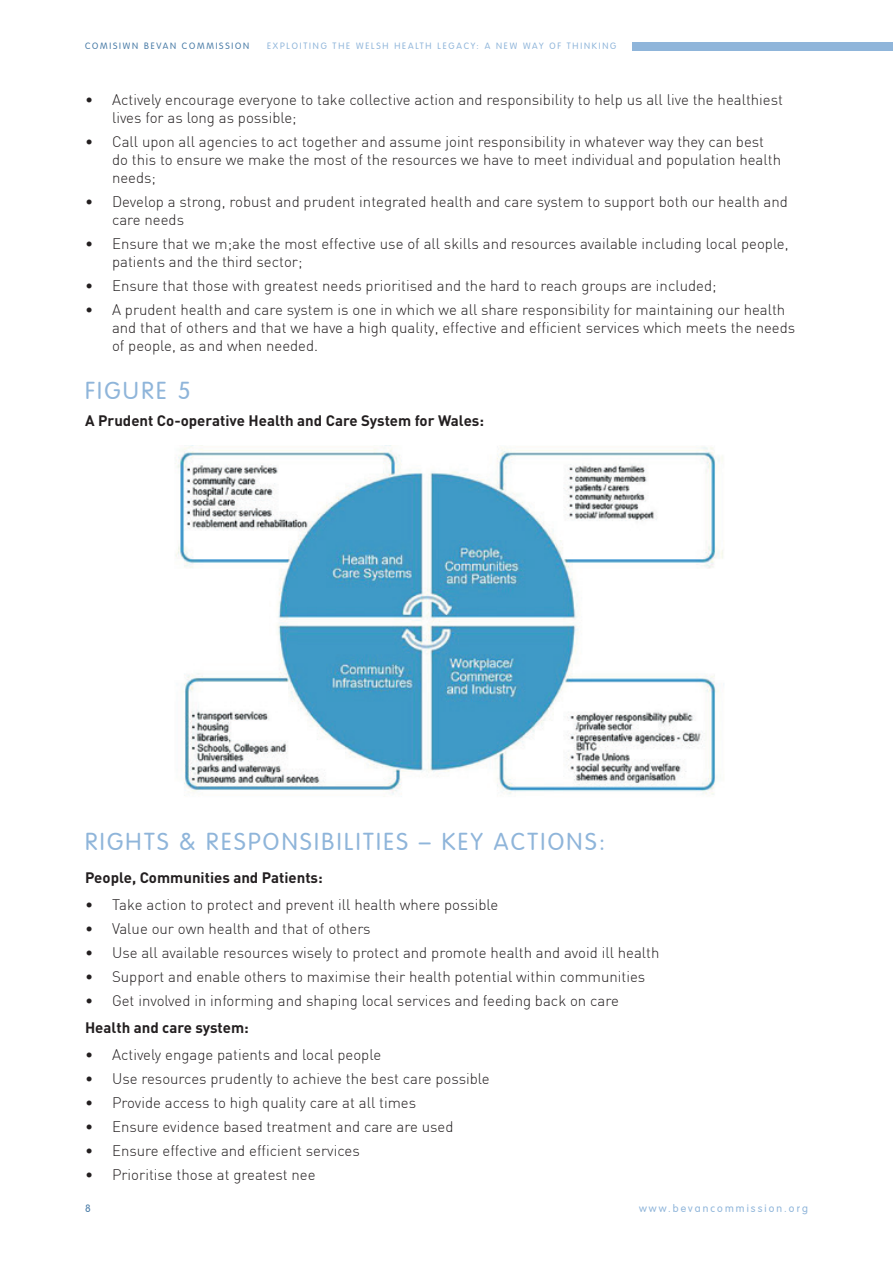
<style>
.page{position:relative;width:893px;height:1263px;background:#fff}
.page>*{position:absolute;margin:0;border:0;box-sizing:border-box;transform-origin:0 0}
.t1{font:300 24px "VAG Rounded";letter-spacing:.1em;color:#8fb5da}
.t2{font:300 15px/18px "DIN";color:#231f20}
.t3{font:700 15px "DINOT";color:#231f20}
.t4{font:300 10.5px "VAG Rounded";letter-spacing:.2em;color:#8fb5da}
.t5{font:300 10.5px "VAG Rounded";color:#4679a5}
.t6{font:300 9px "VAG Rounded";letter-spacing:.2em;color:#8fb5da}
.t7{font:300 9px "VAG Rounded";letter-spacing:.2em;color:#4679a5}
</style>
<div class="page">
<div style="left:632px;top:43px;width:261px;height:8px;background:#8fb5da"></div>
<img style="left:175px;top:446px;width:549px;height:351px">
<p class="t7" style="left:85px;top:41px;width:166px">COMISIWN BEVAN COMMISSION</p>
<p class="t6" style="left:267px;top:41px;width:351px">EXPLOITING THE WELSH HEALTH LEGACY: A NEW WAY OF THINKING</p>
<p class="t2" style="left:112px;top:91px;width:672px;text-indent:-27px">• Actively encourage everyone to take collective action and responsibility to help us all live the healthiest lives for as long as possible;</p>
<p class="t2" style="left:112px;top:133px;width:670px;text-indent:-27px">• Call upon all agencies to act together and assume joint responsibility in whatever way they can best do this to ensure we make the most of the resources we have to meet individual and population health needs;</p>
<p class="t2" style="left:112px;top:193px;width:677px;text-indent:-27px">• Develop a strong, robust and prudent integrated health and care system to support both our health and care needs</p>
<p class="t2" style="left:112px;top:235px;width:678px;text-indent:-27px">• Ensure that we m;ake the most effective use of all skills and resources available including local people, patients and the third sector;</p>
<p class="t2" style="left:85px;top:277px;width:633px">• Ensure that those with greatest needs prioritised and the hard to reach groups are included;</p>
<p class="t2" style="left:112px;top:301px;width:685px;text-indent:-27px">• A prudent health and care system is one in which we all share responsibility for maintaining our health and that of others and that we have a high quality, effective and efficient services which meets the needs of people, as and when needed.</p>
<h1 class="t1" style="left:85px;top:377px;width:107px">FIGURE 5</h1>
<p class="t3" style="left:85px;top:411px;width:400px">A Prudent Co-operative Health and Care System for Wales:</p>
<h1 class="t1" style="left:85px;top:828px;width:521px">RIGHTS &amp; RESPONSIBILITIES – KEY ACTIONS:</h1>
<p class="t3" style="left:85px;top:868px;width:239px">People, Communities and Patients:</p>
<p class="t2" style="left:85px;top:896px;width:415px">• Take action to protect and prevent ill health where possible</p>
<p class="t2" style="left:85px;top:920px;width:287px">• Value our own health and that of others</p>
<p class="t2" style="left:85px;top:944px;width:576px">• Use all available resources wisely to protect and promote health and avoid ill health</p>
<p class="t2" style="left:85px;top:968px;width:562px">• Support and enable others to maximise their health potential within communities</p>
<p class="t2" style="left:85px;top:992px;width:535px">• Get involved in informing and shaping local services and feeding back on care</p>
<p class="t3" style="left:85px;top:1018px;width:165px">Health and care system:</p>
<p class="t2" style="left:85px;top:1046px;width:298px">• Actively engage patients and local people</p>
<p class="t2" style="left:85px;top:1070px;width:406px">• Use resources prudently to achieve the best care possible</p>
<p class="t2" style="left:85px;top:1094px;width:333px">• Provide access to high quality care at all times</p>
<p class="t2" style="left:85px;top:1118px;width:370px">• Ensure evidence based treatment and care are used</p>
<p class="t2" style="left:85px;top:1142px;width:276px">• Ensure effective and efficient services</p>
<p class="t2" style="left:85px;top:1166px;width:232px">• Prioritise those at greatest nee</p>
<p class="t5" style="left:85px;top:1202px;width:7px">8</p>
<p class="t4" style="left:639px;top:1202px;width:170px">www.bevancommission.org</p>
</div>
